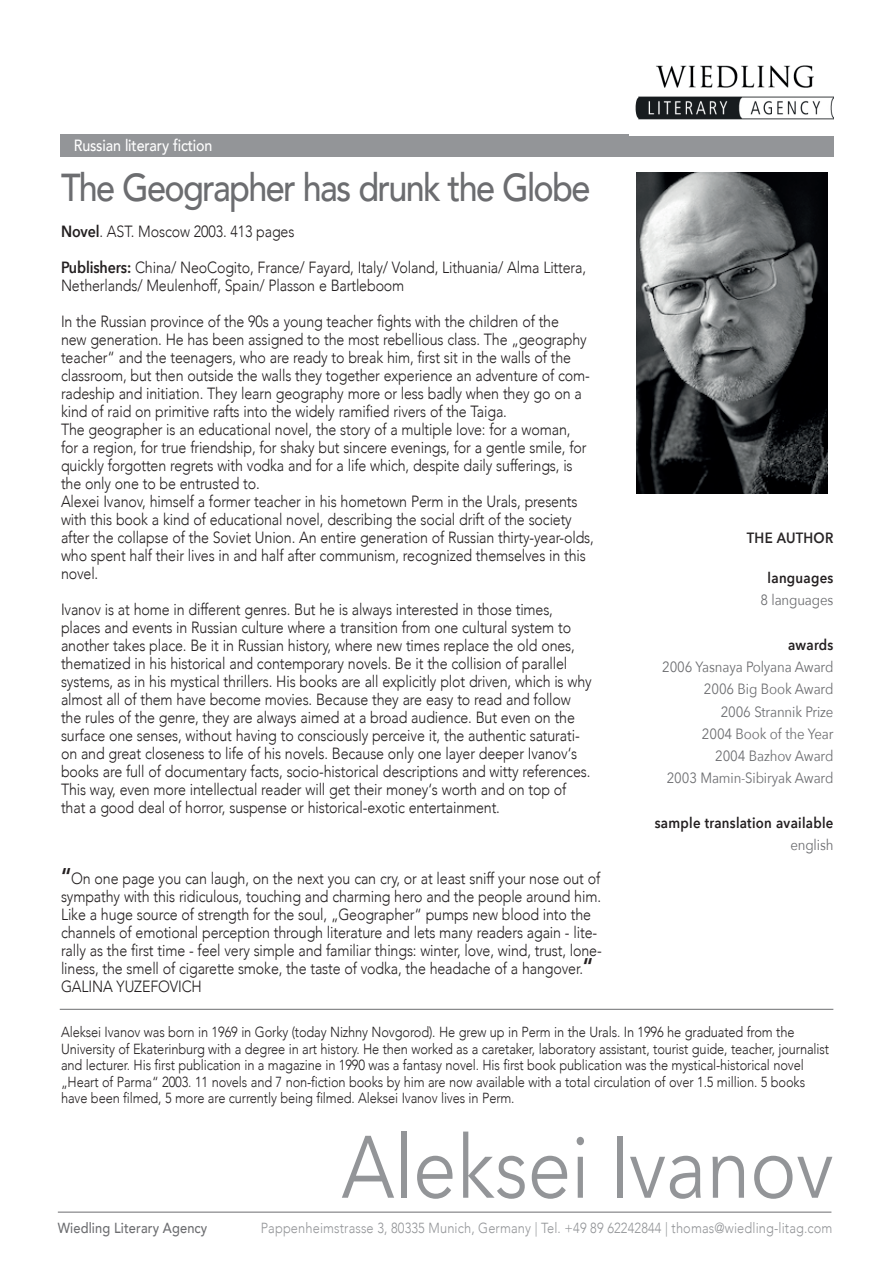
<style>
.page{position:relative;width:893px;height:1263px;background:#fff}
.page>*{position:absolute;margin:0;border:0;box-sizing:border-box;transform-origin:0 0}
.t1{font:87.45px "Avenir Next";letter-spacing:-.01em;color:#939598;scale:.88 1}
.t2{font:500 38.85px "Avenir";letter-spacing:-.05em;color:#6c6d70;scale:.88 1}
.t3{font:300 16.2px/18px "Avenir";letter-spacing:-.01em;color:#231f20;scale:.88 1}
.t4{font:500 16.2px "Avenir";letter-spacing:-.01em;color:#fff;scale:.88 1}
.t5{font:14.85px/22.2px "Avenir Next";letter-spacing:-.01em;color:#6c6d70;text-align:right;scale:.89 1}
.t6{font:600 14.85px "Avenir Next";letter-spacing:.02em;color:#231f20;scale:.89 1}
.t7{font:600 14.85px "Avenir Next";letter-spacing:.02em;color:#282526;scale:.89 1}
.t8{font:300 14.55px/16.5px "Avenir";letter-spacing:-.01em;color:#231f20;scale:.88 1}
.t9{font:300 14.55px "Avenir";letter-spacing:.01em;color:#939598;scale:.88 1}
.t10{font:500 14.55px "Avenir";letter-spacing:.01em;color:#6c6d70;scale:.88 1}
.s1{font-family:"Avenir Next";font-weight:600}
.s2{font-weight:800;font-size:22.65px}
</style>
<div class="page">
<div style="left:60px;top:135px;width:773px;height:22px;background:#939598"></div>
<hr style="left:58px;top:1212px;width:773px;height:1px;background:#6c6d70">
<img style="left:637px;top:173px;width:190px;height:321px">
<hr style="left:60px;top:1009px;width:773px;height:1px;background:#6c6d70">
<img style="left:629px;top:65px;width:204px;height:71px">
<p class="t4" style="left:74px;top:131px;width:159px">Russian literary fiction</p>
<h2 class="t2" style="left:61px;top:154px;width:603px">The Geographer has drunk the Globe</h2>
<p class="t3" style="left:61px;top:223px;width:267px"><span class="s1">Novel</span>. AST. Moscow 2003. 413 pages</p>
<p class="t3" style="left:61px;top:259px;width:598px"><span class="s1">Publishers:</span> China/ NeoCogito, France/ Fayard, Italy/ Voland, Lithuania/ Alma Littera,<br>Netherlands/ Meulenhoff, Spain/ Plasson e Bartleboom</p>
<p class="t3" style="left:61px;top:313px;width:607px">In the Russian province of the 90s a young teacher fights with the children of the<br>new generation. He has been assigned to the most rebellious class. The „geography teacher“ and the teenagers, who are ready to break him, first sit in the walls of the classroom, but then outside the walls they together experience an adventure of com&shy;radeship and initiation. They learn geography more or less badly when they go on a kind of raid on primitive rafts into the widely ramified rivers of the Taiga.<br>The geographer is an educational novel, the story of a multiple love: for a woman,<br>for a region, for true friendship, for shaky but sincere evenings, for a gentle smile, for quickly forgotten regrets with vodka and for a life which, despite daily sufferings, is the only one to be entrusted to.<br>Alexei Ivanov, himself a former teacher in his hometown Perm in the Urals, presents with this book a kind of educational novel, describing the social drift of the society after the collapse of the Soviet Union. An entire generation of Russian thirty-year-olds, who spent half their lives in and half after communism, recognized themselves in this novel.</p>
<p class="t3" style="left:61px;top:601px;width:605px">Ivanov is at home in different genres. But he is always interested in those times, places and events in Russian culture where a transition from one cultural system to another takes place. Be it in Russian history, where new times replace the old ones, thematized in his historical and contemporary novels. Be it the collision of parallel systems, as in his mystical thrillers. His books are all explicitly plot driven, which is why almost all of them have become movies. Because they are easy to read and follow the rules of the genre, they are always aimed at a broad audience. But even on the surface one senses, without having to consciously perceive it, the authentic saturati&shy;on and great closeness to life of his novels. Because only one layer deeper Ivanov‘s books are full of documentary facts, socio-historical descriptions and witty references.<br>This way, even more intellectual reader will get their money‘s worth and on top of that a good deal of horror, suspense or historical-exotic entertainment.</p>
<p class="t7" style="left:747px;top:525px;width:99px">THE AUTHOR</p>
<p class="t6" style="left:768px;top:565px;width:75px">languages</p>
<p class="t5" style="left:760px;top:588px;width:84px">8 languages</p>
<p class="t6" style="left:788px;top:632px;width:52px">awards</p>
<p class="t5" style="left:662px;top:655px;width:194px">2006 Yasnaya Polyana Award<br>2006 Big Book Award<br>2006 Strannik Prize<br>2004 Book of the Year<br>2004 Bazhov Award<br>2003 Mamin-Sibiryak Award</p>
<p class="t6" style="left:655px;top:810px;width:202px">sample translation available</p>
<p class="t5" style="left:790px;top:833px;width:50px">english</p>
<p class="t3" style="left:61px;top:869px;width:616px"><span class="s2">“</span>On one page you can laugh, on the next you can cry, or at least sniff your nose out of sympathy with this ridiculous, touching and charming hero and the people around him.<br>Like a huge source of strength for the soul, „Geographer“ pumps new blood into the channels of emotional perception through literature and lets many readers again - lite&shy;rally as the first time - feel very simple and familiar things: winter, love, wind, trust, lone&shy;liness, the smell of cigarette smoke, the taste of vodka, the headache of a hangover.<span class="s2">“ </span>GALINA YUZEFOVICH</p>
<p class="t8" style="left:61px;top:1024px;width:874px">Aleksei Ivanov was born in 1969 in Gorky (today Nizhny Novgorod). He grew up in Perm in the Urals. In 1996 he graduated from the University of Ekaterinburg with a degree in art history. He then worked as a caretaker, laboratory assistant, tourist guide, teacher, journalist and lecturer. His first publication in a magazine in 1990 was a fantasy novel. His first book publication was the mystical-historical novel „Heart of Parma“ 2003. 11 novels and 7 non-fiction books by him are now available with a total circulation of over 1.5 million. 5 books have been filmed, 5 more are currently being filmed. Aleksei Ivanov lives in Perm.</p>
<h1 class="t1" style="left:341px;top:1093px;width:561px">Aleksei Ivanov</h1>
<p class="t10" style="left:58px;top:1215px;width:171px">Wiedling Literary Agency</p>
<p class="t9" style="left:261px;top:1219px;width:651px">Pappenheimstrasse 3, 80335 Munich, Germany | Tel. +49 89 62242844 | thomas@wiedling-litag.com</p>
</div>
